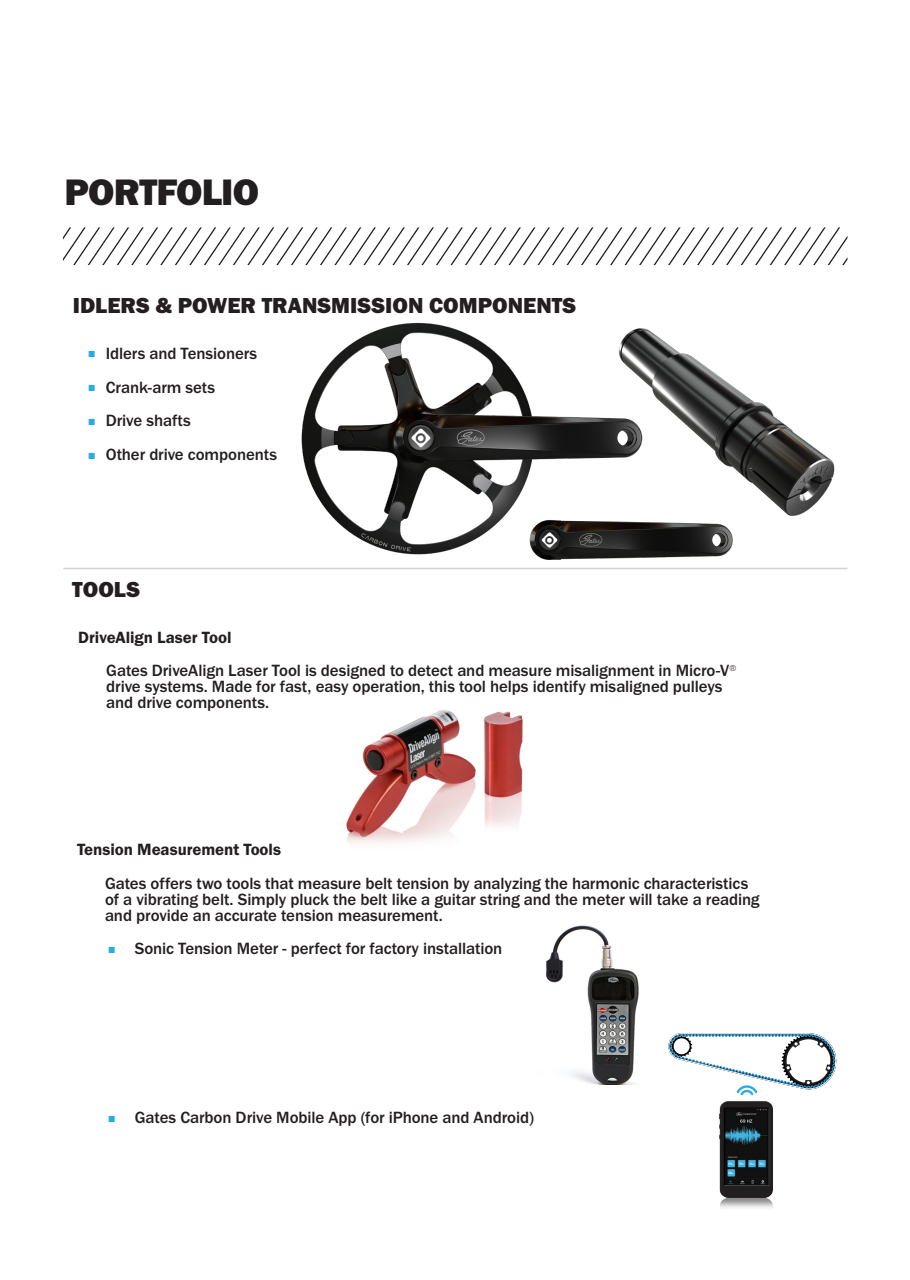
<style>
.page{position:relative;width:910px;height:1280px;background:#fff}
.page>*{position:absolute;margin:0;border:0;box-sizing:border-box;transform-origin:0 0}
._26_5_HEAVY_CAPS{font:38.25px "Franklin Gothic URW Hea";letter-spacing:-.02em;color:#231f20}
.Helv_Neue_Cond_blk_8{font:22.5px "Franklin Gothic URW Hea";color:#231f20}
._9_5pt_Medium_Bullet{font:500 16.8px/15.8px "Franklin Gothic URW";letter-spacing:-.005em;color:#231f20}
._9_5pt_Medium_Bullet-2{font:16.8px "Franklin Gothic URW Dem";letter-spacing:-.005em;color:#231f20}
.s1{font-family:"Franklin Gothic URW Boo";font-weight:400;font-size:9.15px;color:#27ade3}
</style>
<div class="page">
<svg style="left:63px;top:227px;width:784px;height:38px"></svg>
<img style="left:346px;top:709px;width:177px;height:134px">
<hr style="left:63px;top:568px;width:784px;height:1px;background:#d1d2d4">
<img style="left:660px;top:338px;width:175px;height:178px">
<img style="left:301px;top:322px;width:359px;height:233px">
<img style="left:420px;top:441px;width:353px;height:127px">
<img style="left:719px;top:1101px;width:54px;height:107px">
<svg style="left:668px;top:1033px;width:169px;height:63px"></svg>
<img style="left:546px;top:926px;width:93px;height:158px">
<p class="_26_5_HEAVY_CAPS" style="left:64px;top:168px;width:196px">PORTFOLIO</p>
<p class="Helv_Neue_Cond_blk_8" style="left:73px;top:291px;width:505px">IDLERS &amp; POWER TRANSMISSION COMPONENTS</p>
<p class="_9_5pt_Medium_Bullet" style="left:88px;top:345px;width:171px"><span class="s1">■</span> Idlers and Tensioners</p>
<p class="_9_5pt_Medium_Bullet" style="left:88px;top:379px;width:129px"><span class="s1">■</span> Crank-arm sets</p>
<p class="_9_5pt_Medium_Bullet" style="left:88px;top:412px;width:105px"><span class="s1">■</span> Drive shafts</p>
<p class="_9_5pt_Medium_Bullet" style="left:88px;top:446px;width:191px"><span class="s1">■</span> Other drive components</p>
<p class="Helv_Neue_Cond_blk_8" style="left:72px;top:574px;width:69px">TOOLS</p>
<p class="_9_5pt_Medium_Bullet-2" style="left:78px;top:627px;width:155px">DriveAlign Laser Tool</p>
<p class="_9_5pt_Medium_Bullet" style="left:106px;top:663px;width:631px">Gates DriveAlign Laser Tool is designed to detect and measure misalignment in Micro-V<sup>® </sup>drive systems. Made for fast, easy operation, this tool helps identify misaligned pulleys and drive components.</p>
<p class="_9_5pt_Medium_Bullet-2" style="left:77px;top:839px;width:206px">Tension Measurement Tools</p>
<p class="_9_5pt_Medium_Bullet" style="left:105px;top:875px;width:656px">Gates offers two tools that measure belt tension by analyzing the harmonic characteristics of a vibrating belt. Simply pluck the belt like a guitar string and the meter will take a reading and provide an accurate tension measurement.</p>
<p class="_9_5pt_Medium_Bullet" style="left:108px;top:940px;width:396px"><span class="s1">■</span> Sonic Tension Meter - perfect for factory installation</p>
<p class="_9_5pt_Medium_Bullet" style="left:108px;top:1109px;width:428px"><span class="s1">■</span> Gates Carbon Drive Mobile App (for iPhone and Android)</p>
</div>
